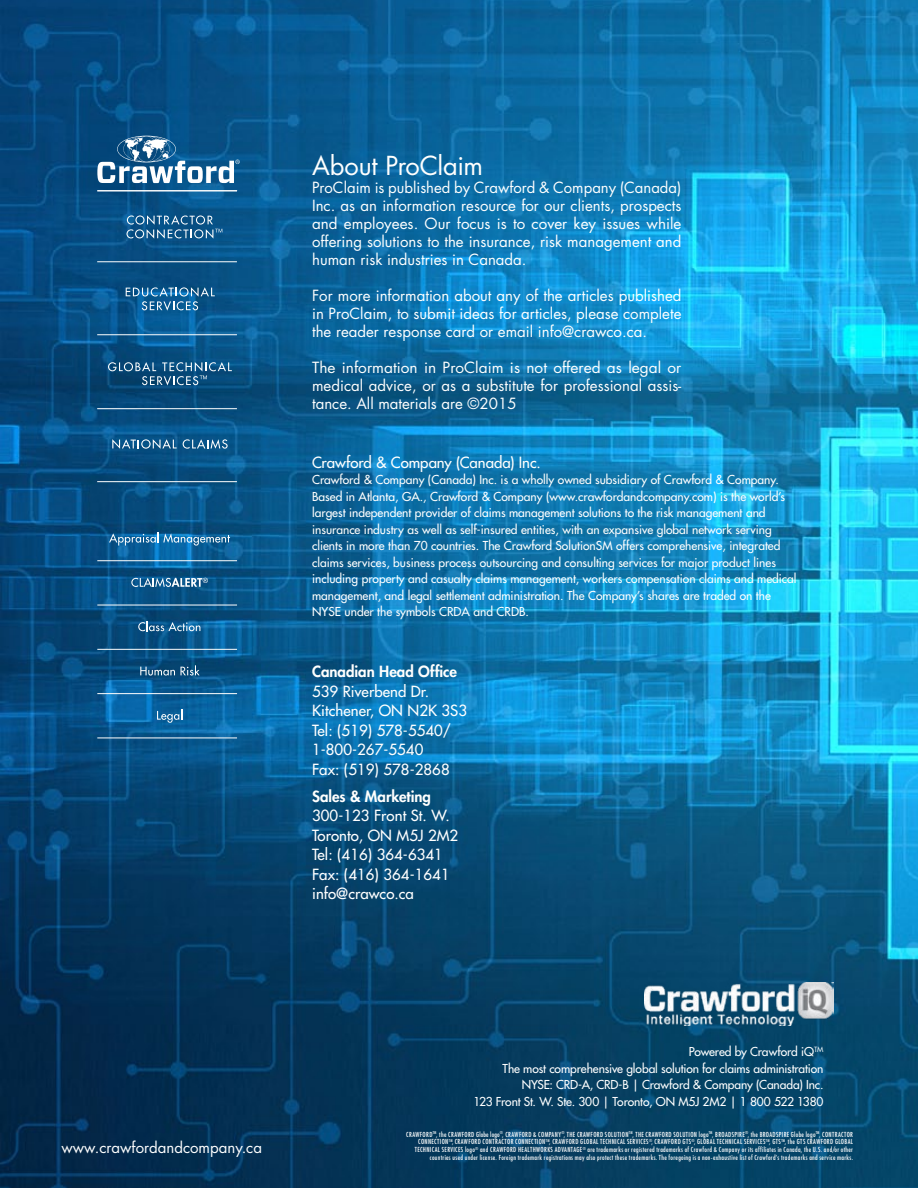
<style>
.page{position:relative;width:918px;height:1188px;background:#fff}
.page>*{position:absolute;margin:0;border:0;box-sizing:border-box;transform-origin:0 0}
.t1{font:25.5px "Futura Std";letter-spacing:-.01em;color:#fffffe}
.t2{font:15px/18px "Futura Std";color:#fff;text-align:justify}
.t3{font:500 15px/19.5px "Futura Std";letter-spacing:.005em;color:#fff}
.t4{font:800 15px "Futura Std";color:#fffffe}
.t5{font:500 15px "Futura Std";letter-spacing:-.005em;color:#fffffe}
.t6{font:500 12px/16.5px "Futura Std";color:#fff;text-align:right}
.t7{font:condensed 6.75px/7.6px "Futura Std";letter-spacing:.05em;color:#fff;text-align:right}
</style>
<div class="page">
<img style="left:0;top:0;width:918px;height:1188px">
<hr style="left:97px;top:190px;width:140px;height:2px;background:#fff">
<svg style="left:97px;top:136px;width:143px;height:47px"></svg>
<svg style="left:109px;top:532px;width:121px;height:14px;background:#367eae"></svg>
<svg style="left:131px;top:578px;width:77px;height:9px"></svg>
<svg style="left:138px;top:621px;width:62px;height:10px"></svg>
<svg style="left:140px;top:665px;width:60px;height:11px"></svg>
<svg style="left:157px;top:710px;width:25px;height:13px"></svg>
<hr style="left:97px;top:560px;width:140px;height:1px;background:#fff">
<hr style="left:97px;top:605px;width:140px;height:1px;background:#fff">
<hr style="left:97px;top:649px;width:140px;height:1px;background:#fff">
<hr style="left:97px;top:693px;width:140px;height:1px;background:#fff">
<hr style="left:97px;top:738px;width:140px;height:1px;background:#fff">
<hr style="left:97px;top:481px;width:140px;height:1px;background:#fff">
<hr style="left:97px;top:334px;width:140px;height:1px;background:#fff">
<hr style="left:97px;top:408px;width:140px;height:1px;background:#fff">
<hr style="left:97px;top:262px;width:140px;height:1px;background:#fff">
<svg style="left:126px;top:215px;width:96px;height:24px;background:#36729d"></svg>
<svg style="left:126px;top:287px;width:89px;height:24px;background:#3275a4"></svg>
<svg style="left:108px;top:362px;width:124px;height:23px;background:#2d648c"></svg>
<svg style="left:112px;top:439px;width:65px;height:10px"></svg>
<svg style="left:183px;top:439px;width:45px;height:10px"></svg>
<img style="left:644px;top:982px;width:189px;height:43px">
<h1 class="t1" style="left:312px;top:149px;width:172px">About ProClaim</h1>
<p class="t2" style="left:312px;top:179px;width:371px">ProClaim is published by Crawford &amp; Company (Canada)<br>Inc. as an information resource for our clients, prospects and employees. Our focus is to cover key issues while offering solutions to the insurance, risk management and human risk industries in Canada.</p>
<p class="t2" style="left:312px;top:287px;width:371px">For more information about any of the articles published in ProClaim, to submit ideas for articles, please complete the reader response card or email info@crawco.ca.</p>
<p class="t2" style="left:312px;top:359px;width:371px">The information in ProClaim is not offered as legal or medical advice, or as a substitute for professional assis&shy;tance. All materials are ©2015</p>
<p class="t5" style="left:312px;top:453px;width:230px">Crawford &amp; Company (Canada) Inc.</p>
<p class="t6" style="left:312px;top:472px;width:486px;text-align:left">Crawford &amp; Company (Canada) Inc. is a wholly owned subsidiary of Crawford &amp; Company.<br>Based in Atlanta, GA., Crawford &amp; Company (www.crawfordandcompany.com) is the world’s largest independent provider of claims management solutions to the risk management and insurance industry as well as self-insured entities, with an expansive global network serving clients in more than 70 countries. The Crawford SolutionSM offers comprehensive, integrated claims services, business process outsourcing and consulting services for major product lines including property and casualty claims management, workers compensation claims and medical management, and legal settlement administration. The Company’s shares are traded on the NYSE under the symbols CRDA and CRDB.</p>
<p class="t4" style="left:312px;top:662px;width:146px">Canadian Head Office</p>
<p class="t3" style="left:312px;top:682px;width:156px">539 Riverbend Dr.<br>Kitchener, ON N2K 3S3<br>Tel: (519) 578-5540/<br>1-800-267-5540<br>Fax: (519) 578-2868</p>
<p class="t4" style="left:312px;top:787px;width:120px">Sales &amp; Marketing</p>
<p class="t3" style="left:312px;top:806px;width:148px">300-123 Front St. W.<br>Toronto, ON M5J 2M2<br>Tel: (416) 364-6341<br>Fax: (416) 364-1641 info@crawco.ca</p>
<p class="t6" style="left:474px;top:1043px;width:351px">Powered by Crawford iQ<sup>TM<br></sup>The most comprehensive global solution for claims administration NYSE: CRD-A, CRD-B | Crawford &amp; Company (Canada) Inc.<br>123 Front St. W. Ste. 300 | Toronto, ON M5J 2M2 | 1 800 522 1380</p>
<p class="t2" style="left:62px;top:1139px;width:202px">www.crawfordandcompany.ca</p>
<p class="t7" style="left:406px;top:1130px;width:448px">CRAWFORD<sup>TM</sup>, the CRAWFORD Globe logo<sup>®</sup>, CRAWFORD &amp; COMPANY<sup>®</sup>, THE CRAWFORD SOLUTION<sup>TM</sup>, THE CRAWFORD SOLUTION logo<sup>TM</sup>, BROADSPIRE<sup>®</sup>, the BROADSPIRE Globe logo<sup>TM</sup>, CONTRACTOR CONNECTION<sup>TM</sup>,CRAWFORD CONTRACTOR CONNECTION<sup>TM</sup>, CRAWFORD GLOBAL TECHNICAL SERVICES<sup>®</sup>, CRAWFORD GTS<sup>®</sup>, GLOBAL TECHNICAL SERVICES<sup>TM</sup>, GTS<sup>TM</sup>, the GTS CRAWFORD GLOBAL TECHNICAL SERVICES logo<sup>®</sup> and CRAWFORD HEALTHWORKS ADVANTAGE<sup>®</sup> are trademarks or registered trademarks of Crawford &amp; Company or its affiliates in Canada, the U.S. and/or other countries used under license. Foreign trademark registrations may also protect these trademarks. The foregoing is a non-exhaustive list of Crawford’s trademarks and service marks.</p>
</div>
